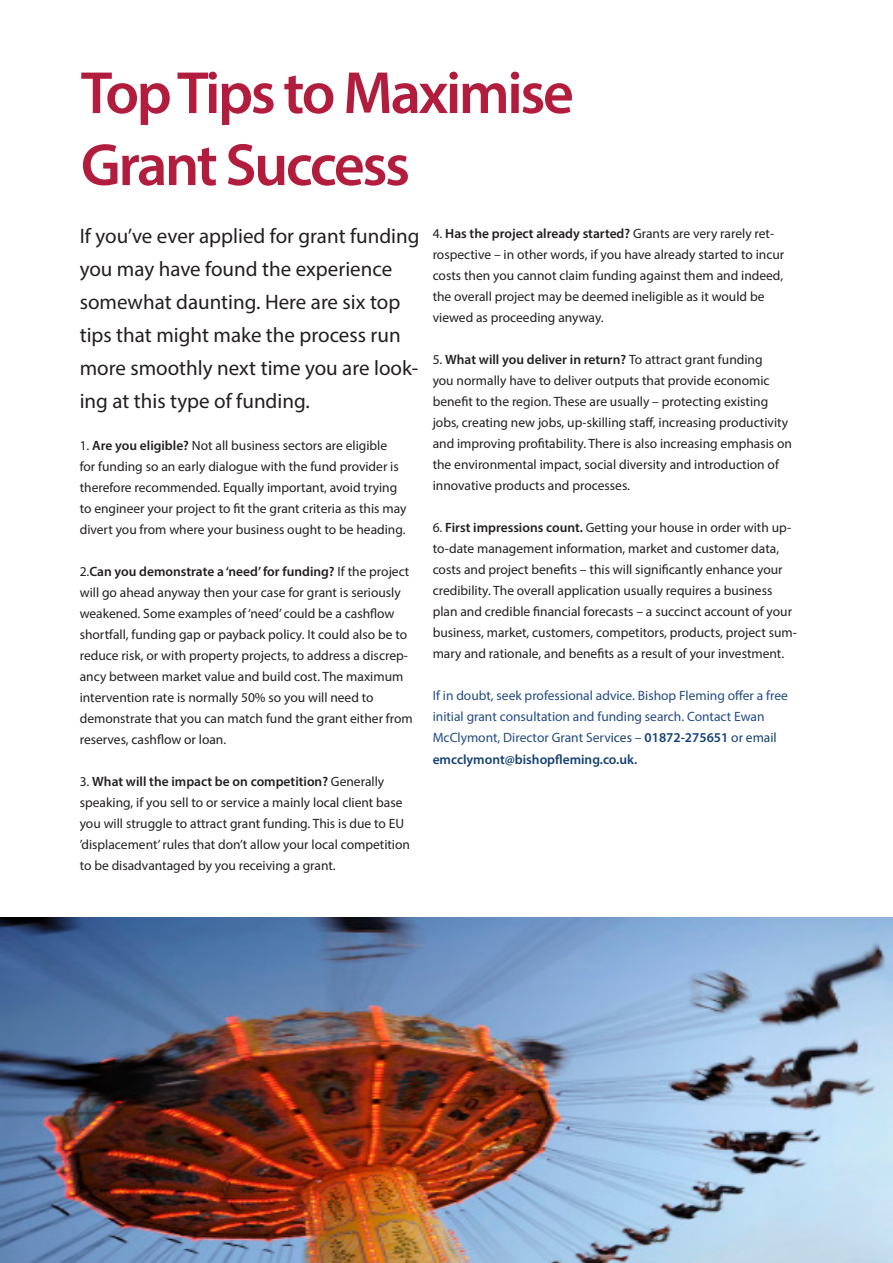
<style>
.page{position:relative;width:893px;height:1263px;background:#fff}
.page>*{position:absolute;margin:0;border:0;box-sizing:border-box;transform-origin:0 0}
.t1{font:600 60px/72px "Myriad Pro";letter-spacing:-.04em;color:#b21d3d}
.t2{font:21px/33px "Myriad Pro";color:#231f20}
.t3{font:13.5px/21px "Myriad Pro";color:#231f20}
.t4{font:13.5px/21.1px "Myriad Pro";color:#244b82}
.s1{font-weight:600}
.s2{color:#144075}
.s3{font-weight:600;color:#144075}
</style>
<div class="page">
<img style="left:0;top:917px;width:893px;height:346px">
<h1 class="t1" style="left:81px;top:55px;width:495px">Top Tips to Maximise<br>Grant Success</h1>
<h2 class="t2" style="left:80px;top:219px;width:341px">If you’ve ever applied for grant funding you may have found the experience somewhat daunting. Here are six top tips that might make the process run more smoothly next time you are look&shy;ing at this type of funding.</h2>
<p class="t3" style="left:80px;top:435px;width:328px">1. <span class="s1">Are you eligible?</span> Not all business sectors are eligible<br>for funding so an early dialogue with the fund provider is therefore recommended. Equally important, avoid trying to engineer your project to fit the grant criteria as this may divert you from where your business ought to be heading.</p>
<p class="t3" style="left:80px;top:561px;width:335px">2.<span class="s1">Can you demonstrate a ‘need’ for funding?</span> If the project will go ahead anyway then your case for grant is seriously weakened. Some examples of ‘need’ could be a cashflow shortfall, funding gap or payback policy. It could also be to reduce risk, or with property projects, to address a discrep&shy;ancy between market value and build cost. The maximum intervention rate is normally 50% so you will need to demonstrate that you can match fund the grant either from reserves, cashflow or loan.</p>
<p class="t3" style="left:80px;top:771px;width:332px">3. <span class="s1">What will the impact be on competition?</span> Generally speaking, if you sell to or service a mainly local client base you will struggle to attract grant funding. This is due to EU ’displacement’ rules that don’t allow your local competition to be disadvantaged by you receiving a grant.</p>
<p class="t3" style="left:433px;top:222px;width:353px">4. <span class="s1">Has the project already started?</span> Grants are very rarely ret&shy;rospective – in other words, if you have already started to incur costs then you cannot claim funding against them and indeed, the overall project may be deemed ineligible as it would be viewed as proceeding anyway.</p>
<p class="t3" style="left:433px;top:348px;width:361px">5. <span class="s1">What will you deliver in return?</span> To attract grant funding<br>you normally have to deliver outputs that provide economic benefit to the region. These are usually – protecting existing jobs, creating new jobs, up-skilling staff, increasing productivity and improving profitability. There is also increasing emphasis on the environmental impact, social diversity and introduction of innovative products and processes.</p>
<p class="t3" style="left:433px;top:517px;width:366px">6. <span class="s1">First impressions count.</span> Getting your house in order with up&shy;to-date management information, market and customer data, costs and project benefits – this will significantly enhance your credibility. The overall application usually requires a business plan and credible financial forecasts – a succinct account of your business, market, customers, competitors, products, project sum&shy;mary and rationale, and benefits as a result of your investment.</p>
<p class="t4" style="left:433px;top:684px;width:357px">If in doubt, seek professional advice. Bishop Fleming offer a free initial grant consultation and funding search. Contact Ewan McClymont, Director Grant Serv<span class="s2">ices –</span> <span class="s3">01872-275651</span> <span class="s2">or email </span><span class="s3">emcclymont@bishopfleming.co.uk</span><span class="s1">.</span></p>
</div>
